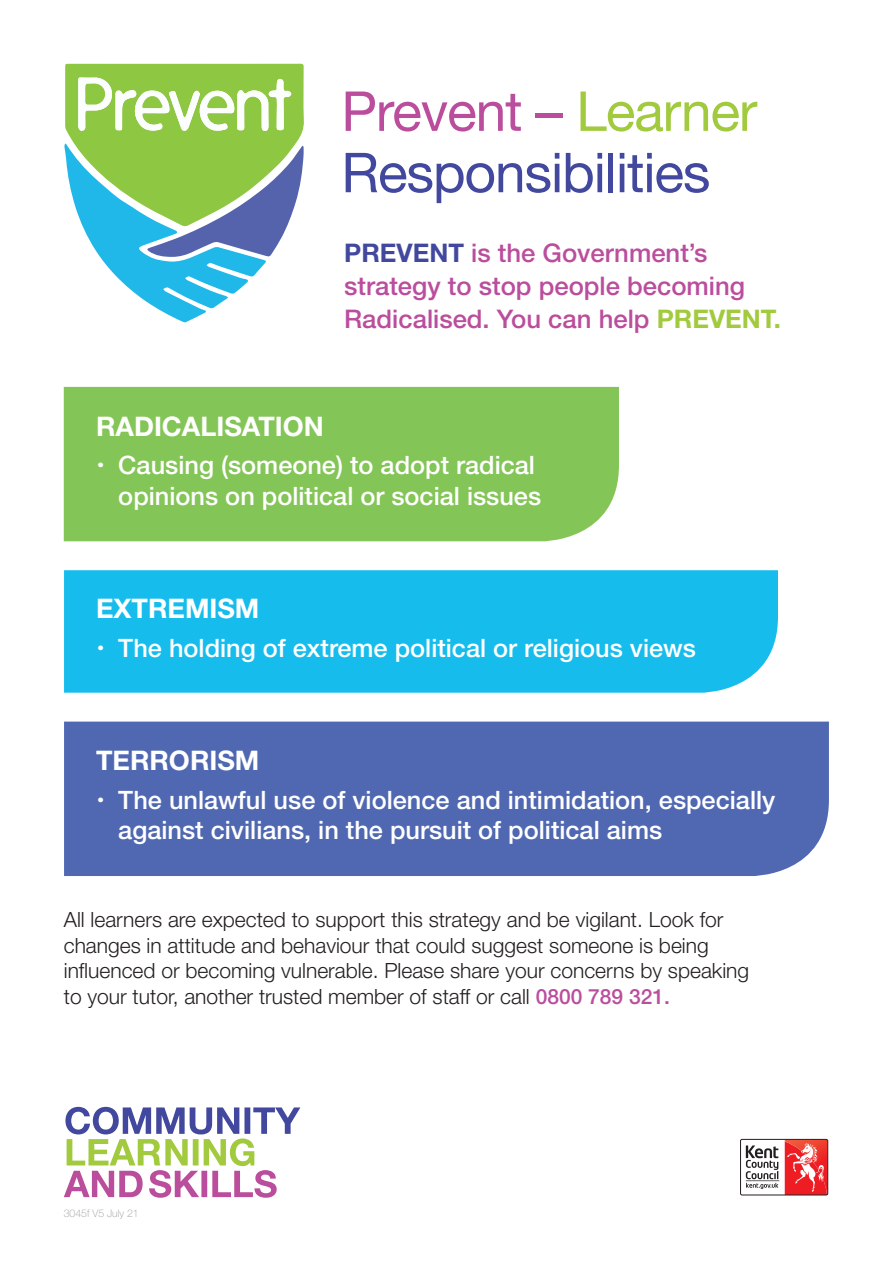
<style>
.page{position:relative;width:893px;height:1263px;background:#fff}
.page>*{position:absolute;margin:0;border:0;box-sizing:border-box;transform-origin:0 0}
.t1{font:55.05px/61.3px "Helvetica Neue LT Std";letter-spacing:-.02em;color:#41489e}
.t2{font:700 27px "Helvetica Neue LT Std";color:#fff}
.t3{font:500 25.65px/33px "Helvetica Neue LT Std";color:#bb4d9d}
.t4{font:500 25.35px/30.6px "Helvetica Neue LT Std";color:#fff}
.t5{font:300 21px/25.5px "Helvetica Neue LT Std";color:#231f20}
.t6{font:100 10.5px "Helvetica Neue LT Std";color:#939598}
.s1{color:#bb4d9d}
.s2{color:#a1ca3e}
.s3{font-weight:700;color:#41489e}
.s4{font-weight:700;color:#a1ca3e}
.s5{font-weight:500;color:#bb4d9d}
</style>
<div class="page">
<div style="left:64px;top:387px;width:555px;height:154px;background:#84c557"></div>
<svg style="left:64px;top:64px;width:240px;height:259px"></svg>
<svg style="left:64px;top:1107px;width:236px;height:91px"></svg>
<svg style="left:785px;top:1141px;width:41px;height:52px;background:#f15051"></svg>
<svg style="left:746px;top:1145px;width:33px;height:44px"></svg>
<div style="left:740px;top:1139px;width:88px;height:56px;border:1px solid #231f20;border-radius:2px"></div>
<div style="left:64px;top:722px;width:765px;height:154px;background:#4f68b1"></div>
<div style="left:64px;top:570px;width:714px;height:123px;background:#15bcec"></div>
<svg style="left:98px;top:462px;width:5px;height:5px"></svg>
<svg style="left:98px;top:645px;width:5px;height:5px"></svg>
<svg style="left:98px;top:797px;width:5px;height:5px"></svg>
<p class="t1" style="left:341px;top:80px;width:417px"><span class="s1">Prevent –</span> <span class="s2">Learner<br></span>Responsibilities</p>
<p class="t3" style="left:344px;top:236px;width:438px"><span class="s3">PREVENT</span> is the Government’s strategy to stop people becoming<br>Radicalised. You can help <span class="s4">PREVENT.</span></p>
<p class="t2" style="left:96px;top:409px;width:229px">RADICALISATION</p>
<p class="t4" style="left:118px;top:449px;width:424px">Causing (someone) to adopt radical opinions on political or social issues</p>
<p class="t2" style="left:96px;top:592px;width:165px">EXTREMISM</p>
<p class="t4" style="left:118px;top:632px;width:579px">The holding of extreme political or religious views</p>
<p class="t2" style="left:96px;top:744px;width:165px">TERRORISM</p>
<p class="t4" style="left:118px;top:784px;width:658px">The unlawful use of violence and intimidation, especially against civilians, in the pursuit of political aims</p>
<p class="t5" style="left:64px;top:906px;width:687px">All learners are expected to support this strategy and be vigilant. Look for changes in attitude and behaviour that could suggest someone is being influenced or becoming vulnerable. Please share your concerns by speaking to your tutor, another trusted member of staff or call <span class="s5">0800 789 321.</span></p>
<p class="t6" style="left:64px;top:1207px;width:76px">3045f V5 July 21</p>
</div>
